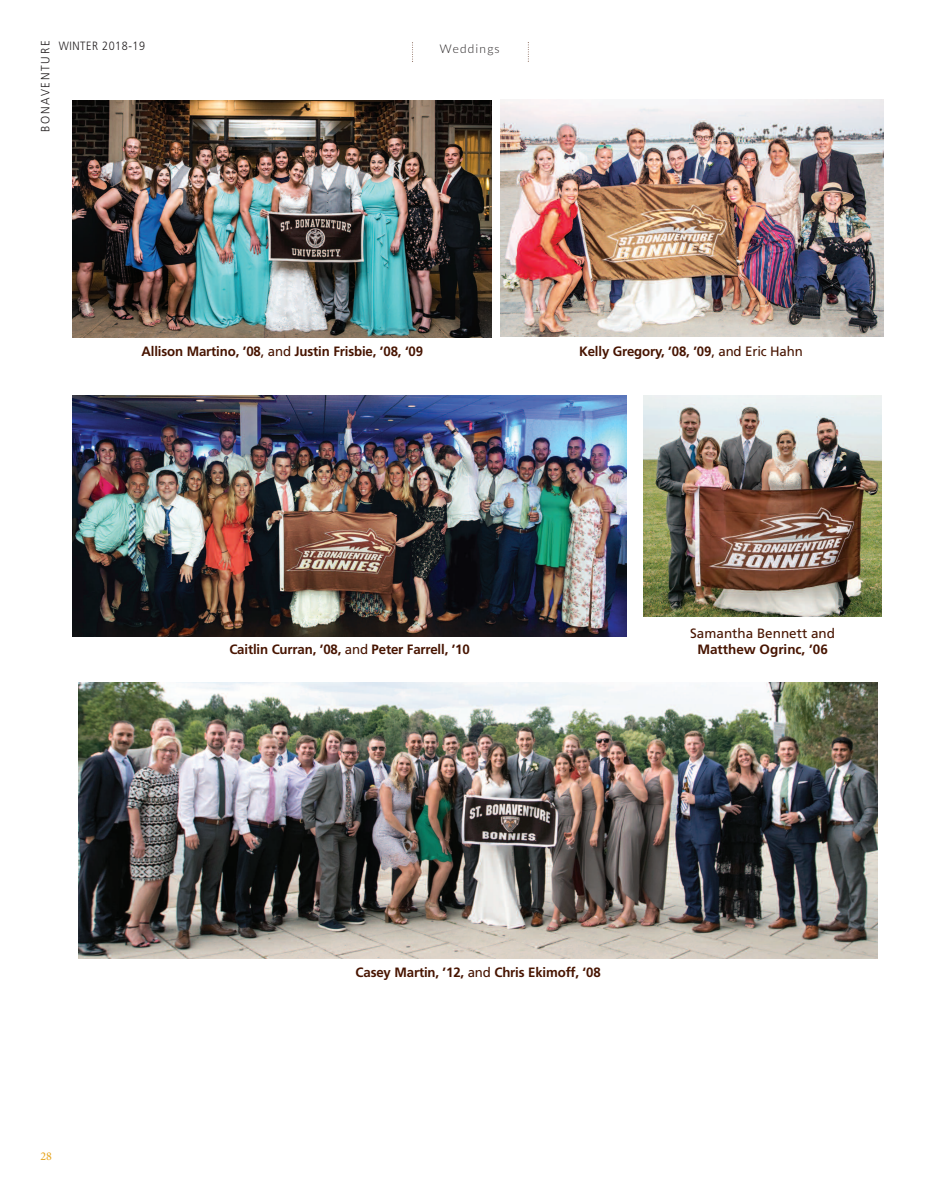
<style>
.page{position:relative;width:945px;height:1202px;background:#fff}
.page>*{position:absolute;margin:0;border:0;box-sizing:border-box;transform-origin:0 0}
.t1{font:700 13.5px "Frutiger";letter-spacing:-.01em;color:#471400}
.t2{font:13.5px "Frutiger";color:#471400}
.t3{font:300 12px "Frutiger";letter-spacing:.05em;color:#231f20;scale:.9 1}
.t4{font:300 12px "Frutiger";letter-spacing:.155em;color:#231f20;scale:.94 1}
.t5{font:300 12px "Lato";letter-spacing:.1em;color:#231f20}
.t6{font:12px "Minion Pro";color:#e6a218}
.s1{font-weight:400}
</style>
<div class="page">
<svg style="left:412px;top:42px;width:1px;height:20px"></svg>
<svg style="left:528px;top:42px;width:1px;height:20px"></svg>
<img style="left:78px;top:682px;width:800px;height:276px">
<img style="left:644px;top:395px;width:238px;height:221px">
<img style="left:73px;top:100px;width:419px;height:238px">
<img style="left:73px;top:395px;width:553px;height:241px">
<img style="left:500px;top:99px;width:383px;height:237px">
<p class="t4" style="left:41px;top:132px;width:99px;rotate:-90deg">BONAVENTURE</p>
<p class="t3" style="left:59px;top:40px;width:97px">WINTER 2018-19</p>
<p class="t5" style="left:440px;top:42px;width:61px">Weddings</p>
<p class="t1" style="left:141px;top:345px;width:283px">Allison Martino, ’08<span class="s1">, and</span> Justin Frisbie, ’08, ‘09</p>
<p class="t1" style="left:579px;top:345px;width:225px">Kelly Gregory, ’08, ’09<span class="s1">, and Eric Hahn</span></p>
<p class="t1" style="left:229px;top:644px;width:242px">Caitlin Curran, ’08, <span class="s1">and</span> Peter Farrell, ’10</p>
<p class="t2" style="left:690px;top:628px;width:146px">Samantha Bennett and</p>
<p class="t1" style="left:697px;top:644px;width:132px">Matthew Ogrinc, ’06</p>
<p class="t1" style="left:356px;top:966px;width:247px">Casey Martin, ’12, <span class="s1">and</span> Chris Ekimoff, ‘08</p>
<p class="t6" style="left:41px;top:1151px;width:13px">28</p>
</div>
